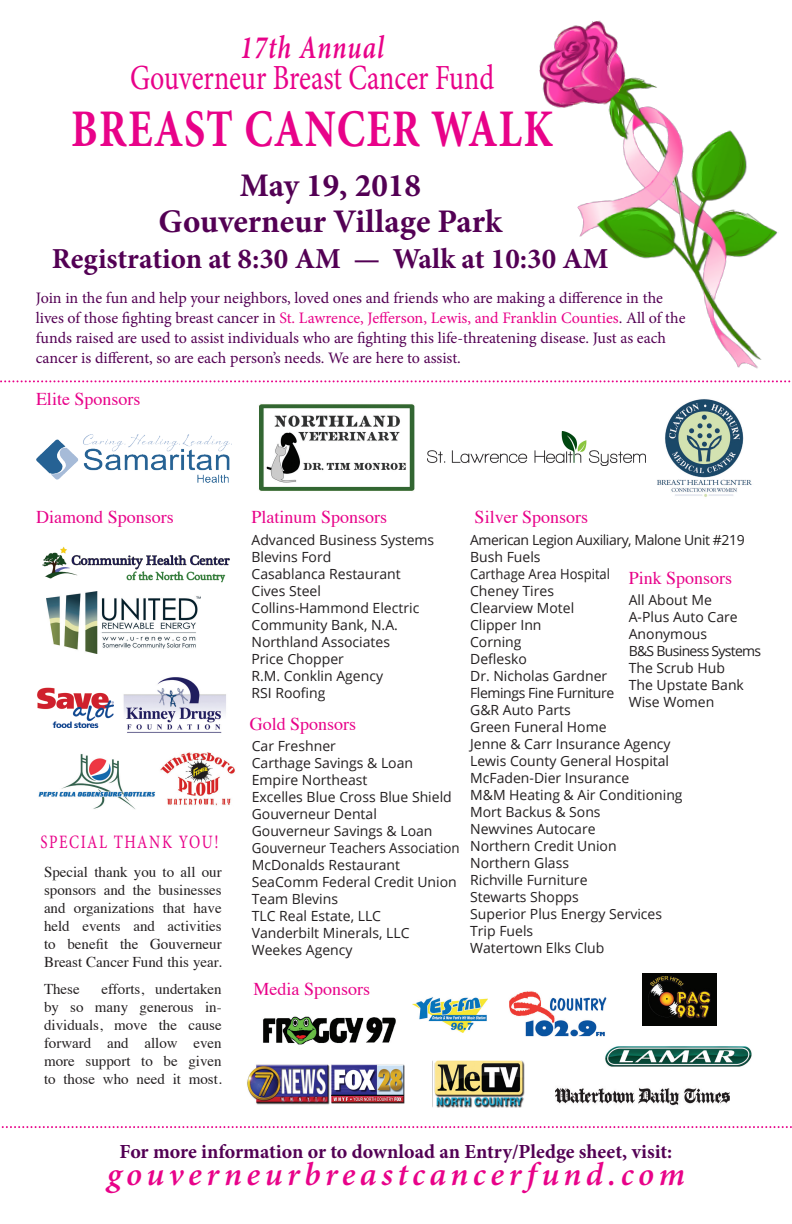
<style>
.page{position:relative;width:792px;height:1224px;background:#fff}
.page>*{position:absolute;margin:0;border:0;box-sizing:border-box;transform-origin:0 0}
.t1{font:700 52.9px "Minion Pro";letter-spacing:.03em;color:#e80289;scale:.79 1}
.t2{font:35.3px "Minion Pro";letter-spacing:-.005em;color:#e80289;scale:.79 1}
.t3{font:700 33px/36px "Minion Pro";color:#530054;text-align:center}
.t4{font:italic 600 33px "Minion Pro";letter-spacing:.135em;color:#e80289}
.t5{font:italic 600 32.8px "Minion Pro";letter-spacing:.04em;color:#e80289;scale:.79 1}
.t6{font:700 29px "Minion Pro";color:#530054}
.t7{font:700 20px "Minion Pro";color:#530054}
.t8{font:18.9px "Minion Pro";letter-spacing:.105em;color:#e80289;scale:.79 1}
.t9{font:18px "Times";color:#e80289}
.t10{font:16px/20px "Minion Pro";color:#530054}
.t11{font:15px/18px "Times";color:#231f20;text-align:justify}
.t12{font:14px "Open Sans";color:#231f20}
.t13{font:14px "Open Sans";letter-spacing:-.03em;color:#231f20}
.t14{font:14px "Open Sans";color:#231f20;scale:.95 1}
.t15{font:14px "Open Sans";color:#231f20;scale:.93 1}
.t16{font:14px "Open Sans";letter-spacing:-.05em;color:#231f20}
.s1{color:#e80289}
</style>
<div class="page">
<img style="left:538px;top:20px;width:252px;height:363px">
<svg style="left:0;top:380px;width:791px;height:2px"></svg>
<svg style="left:1px;top:1126px;width:791px;height:2px"></svg>
<img style="left:123px;top:677px;width:103px;height:56px">
<img style="left:37px;top:687px;width:77px;height:40px">
<img style="left:38px;top:752px;width:197px;height:57px">
<img style="left:42px;top:546px;width:188px;height:37px">
<img style="left:263px;top:1016px;width:133px;height:28px">
<img style="left:555px;top:1087px;width:175px;height:19px">
<img style="left:46px;top:592px;width:155px;height:62px">
<img style="left:247px;top:1064px;width:158px;height:41px">
<img style="left:432px;top:1061px;width:93px;height:47px">
<img style="left:428px;top:432px;width:218px;height:33px">
<img style="left:259px;top:404px;width:156px;height:87px">
<img style="left:36px;top:434px;width:196px;height:48px">
<img style="left:509px;top:991px;width:98px;height:46px">
<img style="left:642px;top:974px;width:74px;height:52px">
<img style="left:412px;top:997px;width:75px;height:36px">
<img style="left:657px;top:399px;width:95px;height:98px">
<img style="left:605px;top:1046px;width:147px;height:21px">
<p class="t5" style="left:240px;top:25px;width:184px">17th Annual</p>
<p class="t2" style="left:130px;top:54px;width:462px">Gouverneur Breast Cancer Fund</p>
<p class="t1" style="left:71px;top:92px;width:611px">BREAST CANCER WALK</p>
<p class="t3" style="left:159px;top:167px;width:345px">May 19, 2018<br>Gouverneur Village Park</p>
<p class="t6" style="left:52px;top:238px;width:558px">Registration at 8:30 AM — Walk at 10:30 AM</p>
<p class="t10" style="left:36px;top:288px;width:651px">Join in the fun and help your neighbors, loved ones and friends who are making a difference in the lives of those fighting breast cancer in <span class="s1">St. Lawrence, Jefferson, Lewis, and Franklin Counties</span>. All of the funds raised are used to assist individuals who are fighting this life-threatening disease. Just as each cancer is different, so are each person’s needs. We are here to assist.</p>
<p class="t9" style="left:36px;top:382px;width:106px">Elite Sponsors</p>
<p class="t9" style="left:36px;top:500px;width:139px">Diamond Sponsors</p>
<p class="t9" style="left:252px;top:500px;width:137px">Platinum Sponsors</p>
<p class="t12" style="left:252px;top:530px;width:184px">Advanced Business Systems</p>
<p class="t12" style="left:252px;top:547px;width:81px">Blevins Ford</p>
<p class="t12" style="left:252px;top:564px;width:151px">Casablanca Restaurant</p>
<p class="t12" style="left:252px;top:581px;width:71px">Cives Steel</p>
<p class="t12" style="left:252px;top:598px;width:169px">Collins-Hammond Electric</p>
<p class="t12" style="left:252px;top:615px;width:148px">Community Bank, N.A.</p>
<p class="t12" style="left:252px;top:632px;width:140px">Northland Associates</p>
<p class="t12" style="left:252px;top:649px;width:94px">Price Chopper</p>
<p class="t12" style="left:252px;top:666px;width:133px">R.M. Conklin Agency</p>
<p class="t12" style="left:252px;top:683px;width:76px">RSI Roofing</p>
<p class="t9" style="left:250px;top:707px;width:108px">Gold Sponsors</p>
<p class="t12" style="left:252px;top:736px;width:86px">Car Freshner</p>
<p class="t12" style="left:252px;top:753px;width:163px">Carthage Savings &amp; Loan</p>
<p class="t12" style="left:252px;top:770px;width:117px">Empire Northeast</p>
<p class="t12" style="left:252px;top:787px;width:202px">Excelles Blue Cross Blue Shield</p>
<p class="t12" style="left:252px;top:804px;width:127px">Gouverneur Dental</p>
<p class="t12" style="left:252px;top:821px;width:182px">Gouverneur Savings &amp; Loan</p>
<p class="t14" style="left:252px;top:838px;width:220px">Gouverneur Teachers Association</p>
<p class="t12" style="left:252px;top:855px;width:150px">McDonalds Restaurant</p>
<p class="t12" style="left:252px;top:872px;width:206px">SeaComm Federal Credit Union</p>
<p class="t12" style="left:252px;top:889px;width:88px">Team Blevins</p>
<p class="t12" style="left:252px;top:906px;width:131px">TLC Real Estate, LLC</p>
<p class="t12" style="left:252px;top:923px;width:159px">Vanderbilt Minerals, LLC</p>
<p class="t12" style="left:252px;top:940px;width:102px">Weekes Agency</p>
<p class="t8" style="left:40px;top:829px;width:227px">SPECIAL THANK YOU!</p>
<p class="t11" style="left:44px;top:862px;width:179px">Special thank you to all our sponsors and the businesses and organizations that have held events and activities to benefit the Gouverneur Breast Cancer Fund this year.</p>
<p class="t11" style="left:44px;top:979px;width:37px">These</p>
<p class="t11" style="left:44px;top:979px;width:179px;text-indent:58px">efforts, undertaken by so many generous in&shy;dividuals, move the cause forward and allow even more support to be given to those who need it most.</p>
<p class="t9" style="left:254px;top:972px;width:118px">Media Sponsors</p>
<p class="t9" style="left:475px;top:500px;width:115px">Silver Sponsors</p>
<p class="t13" style="left:470px;top:530px;width:276px">American Legion Auxiliary, Malone Unit #219</p>
<p class="t12" style="left:470px;top:547px;width:72px">Bush Fuels</p>
<p class="t15" style="left:470px;top:564px;width:152px">Carthage Area Hospital</p>
<p class="t12" style="left:470px;top:581px;width:85px">Cheney Tires</p>
<p class="t12" style="left:470px;top:598px;width:106px">Clearview Motel</p>
<p class="t12" style="left:470px;top:615px;width:73px">Clipper Inn</p>
<p class="t12" style="left:470px;top:632px;width:53px">Corning</p>
<p class="t12" style="left:470px;top:649px;width:58px">Deflesko</p>
<p class="t12" style="left:470px;top:666px;width:139px">Dr. Nicholas Gardner</p>
<p class="t13" style="left:470px;top:683px;width:146px">Flemings Fine Furniture</p>
<p class="t12" style="left:470px;top:700px;width:102px">G&amp;R Auto Parts</p>
<p class="t12" style="left:470px;top:717px;width:138px">Green Funeral Home</p>
<p class="t12" style="left:470px;top:734px;width:202px">Jenne &amp; Carr Insurance Agency</p>
<p class="t12" style="left:470px;top:751px;width:201px">Lewis County General Hospital</p>
<p class="t12" style="left:470px;top:768px;width:161px">McFaden-Dier Insurance</p>
<p class="t12" style="left:470px;top:785px;width:214px">M&amp;M Heating &amp; Air Conditioning</p>
<p class="t12" style="left:470px;top:802px;width:132px">Mort Backus &amp; Sons</p>
<p class="t12" style="left:470px;top:819px;width:127px">Newvines Autocare</p>
<p class="t12" style="left:470px;top:836px;width:148px">Northern Credit Union</p>
<p class="t12" style="left:470px;top:853px;width:100px">Northern Glass</p>
<p class="t12" style="left:470px;top:870px;width:119px">Richville Furniture</p>
<p class="t12" style="left:470px;top:887px;width:110px">Stewarts Shopps</p>
<p class="t12" style="left:470px;top:904px;width:193px">Superior Plus Energy Services</p>
<p class="t12" style="left:470px;top:921px;width:65px">Trip Fuels</p>
<p class="t12" style="left:470px;top:938px;width:136px">Watertown Elks Club</p>
<p class="t9" style="left:629px;top:561px;width:105px">Pink Sponsors</p>
<p class="t12" style="left:629px;top:590px;width:85px">All About Me</p>
<p class="t12" style="left:629px;top:607px;width:110px">A-Plus Auto Care</p>
<p class="t12" style="left:629px;top:624px;width:80px">Anonymous</p>
<p class="t16" style="left:629px;top:641px;width:134px">B&amp;S Business Systems</p>
<p class="t12" style="left:629px;top:658px;width:98px">The Scrub Hub</p>
<p class="t12" style="left:629px;top:675px;width:117px">The Upstate Bank</p>
<p class="t12" style="left:629px;top:692px;width:87px">Wise Women</p>
<p class="t7" style="left:120px;top:1138px;width:554px">For more information or to download an Entry/Pledge sheet, visit:</p>
<p class="t4" style="left:107px;top:1152px;width:579px">gouverneurbreastcancerfund.com</p>
</div>
